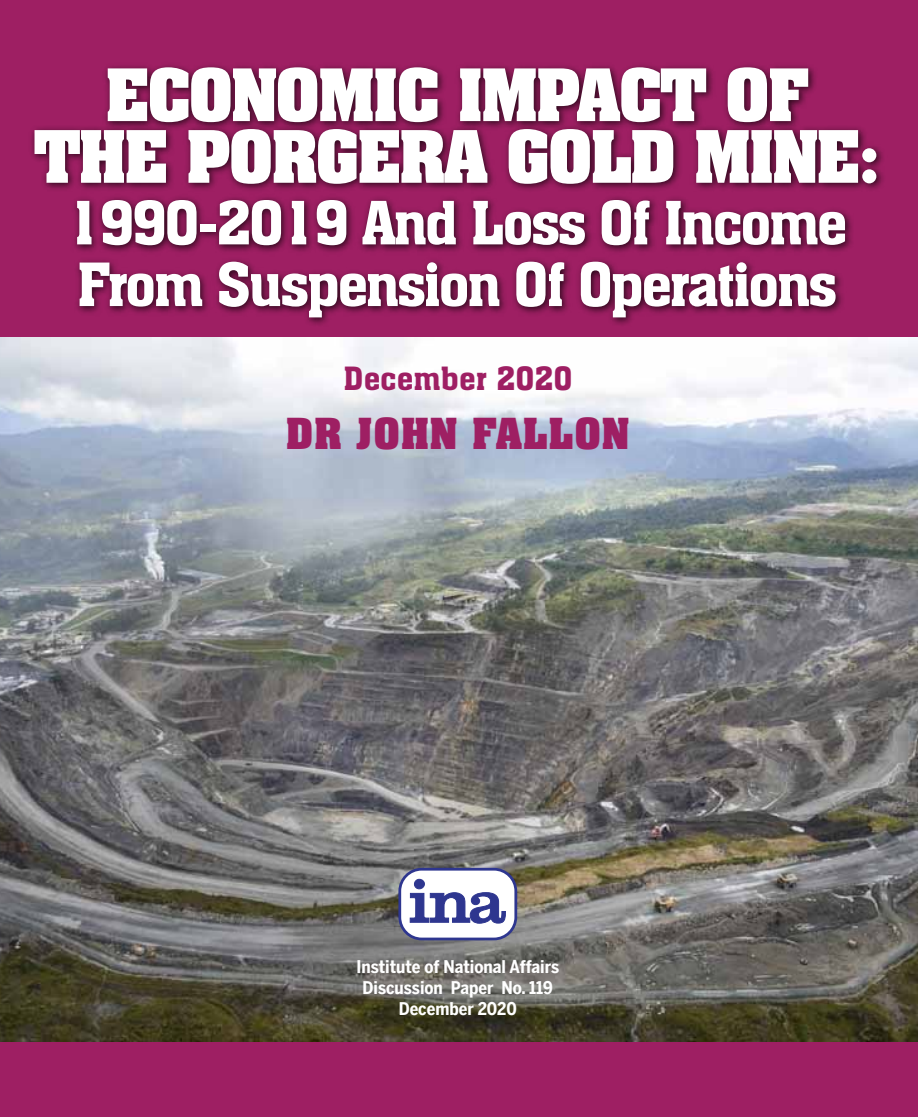
<style>
.page{position:relative;width:918px;height:1117px;background:#fff}
.page>*{position:absolute;margin:0;border:0;box-sizing:border-box;transform-origin:0 0}
.t1{font:700 70.88px/61.6px "Aachen BT";letter-spacing:-.05em;color:#fff;text-align:center}
.t2{font:58.45px/61.6px "Aachen BT";letter-spacing:-.05em;color:#fff}
.t3{font:700 42px "Aachen BT";color:#9e1f63}
.t4{font:31.5px "Aachen BT";color:#9e1f63}
.t5{font:700 17.5px/21px "Benton Sans Cond";color:#fff;text-align:center}
</style>
<div class="page">
<div style="left:0;top:0;width:918px;height:1116px;background:#9e1f63"></div>
<img style="left:0;top:338px;width:918px;height:702px">
<div style="left:400px;top:869px;width:116px;height:69px;background:#fff;border-radius:22px"></div>
<div style="left:398px;top:867px;width:119px;height:73px;border:3px solid #2e368f;border-radius:22px"></div>
<svg style="left:410px;top:878px;width:96px;height:45px"></svg>
<img style="left:21px;top:65px;width:876px;height:314px">
<h1 class="t1" style="left:33px;top:63px;width:849px">ECONOMIC IMPACT OF<br>THE PORGERA GOLD MINE:</h1>
<h2 class="t2" style="left:67px;top:191px;width:782px">1990-2019 And Loss Of Income<br>From Suspension Of Operations</h2>
<h3 class="t4" style="left:343px;top:358px;width:231px">December 2020</h3>
<h3 class="t3" style="left:286px;top:407px;width:345px">DR JOHN FALLON</h3>
<p class="t5" style="left:356px;top:955px;width:204px">Institute of National Affairs<br>Discussion Paper No. 119<br>December 2020</p>
</div>
